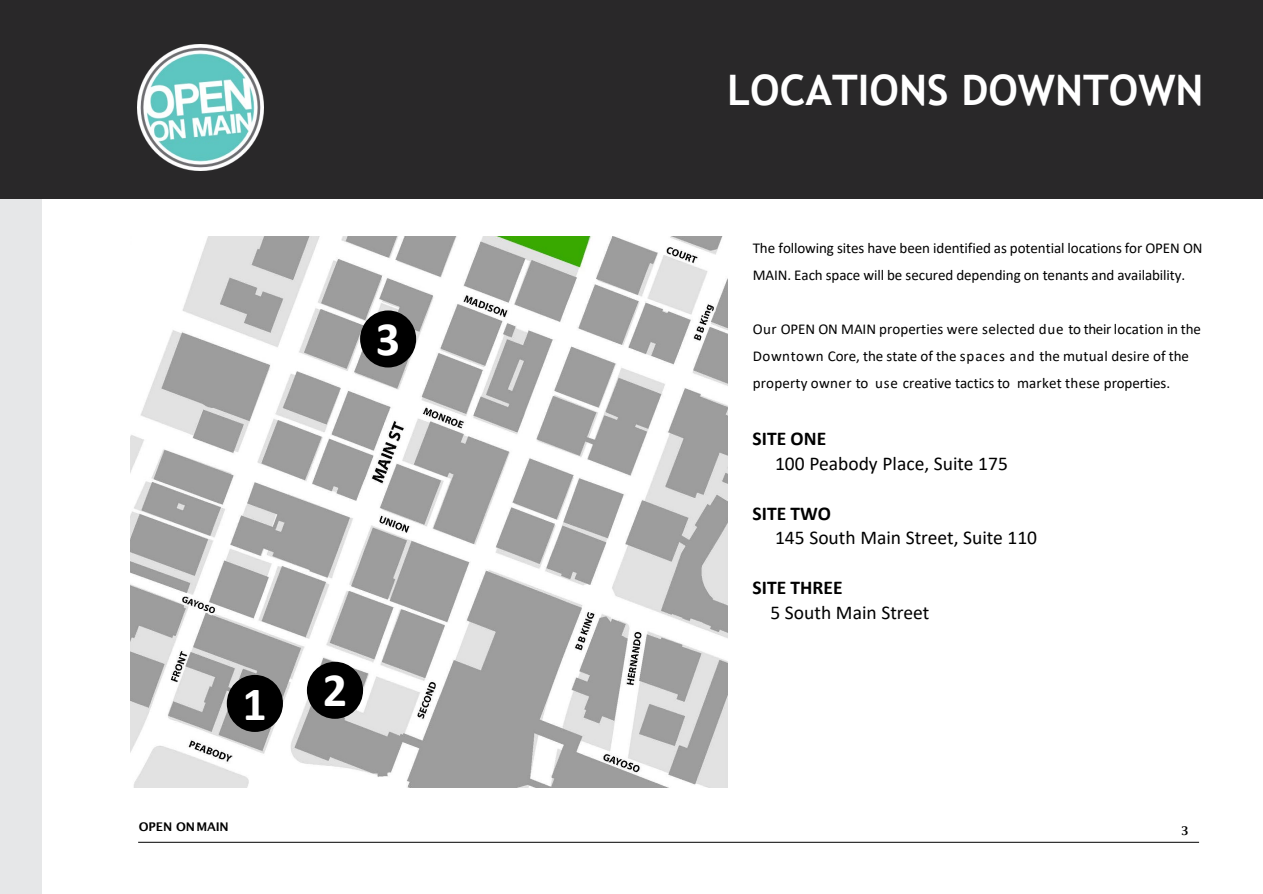
<style>
.page{position:relative;width:1263px;height:894px;background:#fff}
.page>*{position:absolute;margin:0;border:0;box-sizing:border-box;transform-origin:0 0}
.t1{font:700 48px "Calibri";color:#fff}
.t2{font:700 42px "Trebuchet MS";color:#fff}
.t3{font:19.5px "Calibri";color:#000}
.t4{font:700 19.5px "Calibri";color:#000}
.t5{font:15px/27px "Calibri";letter-spacing:-.005em;color:#000}
.t6{font:600 12px "Lucida Sans";letter-spacing:-.01em;color:#000}
.t7{font:600 12px "Lucida Bright";color:#000}
</style>
<div class="page">
<div style="left:0;top:199px;width:41px;height:694px;background:#e6e7e8"></div>
<div style="left:0;top:0;width:1263px;height:199px;background:#292829"></div>
<img style="left:130px;top:236px;width:597px;height:551px">
<div style="left:228px;top:676px;width:53px;height:54px;background:#000;border-radius:50%"></div>
<div style="left:227px;top:674px;width:56px;height:57px;border:3px solid #000;border-radius:50%"></div>
<img style="left:138px;top:45px;width:126px;height:125px">
<hr style="left:138px;top:841px;width:1061px;height:1px;background:#000">
<div style="left:308px;top:663px;width:54px;height:54px;background:#000;border-radius:50%"></div>
<div style="left:307px;top:661px;width:56px;height:57px;border:3px solid #000;border-radius:50%"></div>
<div style="left:362px;top:312px;width:53px;height:54px;background:#000;border-radius:50%"></div>
<div style="left:360px;top:310px;width:56px;height:57px;border:3px solid #000;border-radius:50%"></div>
<p class="t1" style="left:376px;top:305px;width:26px">3</p>
<p class="t1" style="left:243px;top:669px;width:26px">1</p>
<p class="t6" style="left:139px;top:819px;width:91px">OPEN ONMAIN</p>
<p class="t1" style="left:323px;top:656px;width:26px">2</p>
<h1 class="t2" style="left:727px;top:64px;width:478px">LOCATIONS DOWNTOWN</h1>
<p class="t5" style="left:753px;top:234px;width:451px">The following sites have been identified as potential locations for OPEN ON<br>MAIN. Each space will be secured depending on tenants and availability.</p>
<p class="t5" style="left:753px;top:314px;width:450px">Our OPEN ON MAIN properties were selected due to their location in the<br>Downtown Core, the state of the spaces and the mutual desire of the property owner to use creative tactics to market these properties.</p>
<p class="t4" style="left:753px;top:424px;width:75px">SITE ONE</p>
<p class="t3" style="left:775px;top:449px;width:234px">100 Peabody Place, Suite 175</p>
<p class="t4" style="left:753px;top:499px;width:80px">SITE TWO</p>
<p class="t3" style="left:775px;top:524px;width:264px">145 South Main Street, Suite 110</p>
<p class="t4" style="left:753px;top:574px;width:92px">SITE THREE</p>
<p class="t3" style="left:771px;top:599px;width:160px">5 South Main Street</p>
<p class="t7" style="left:1181px;top:823px;width:9px">3</p>
</div>
